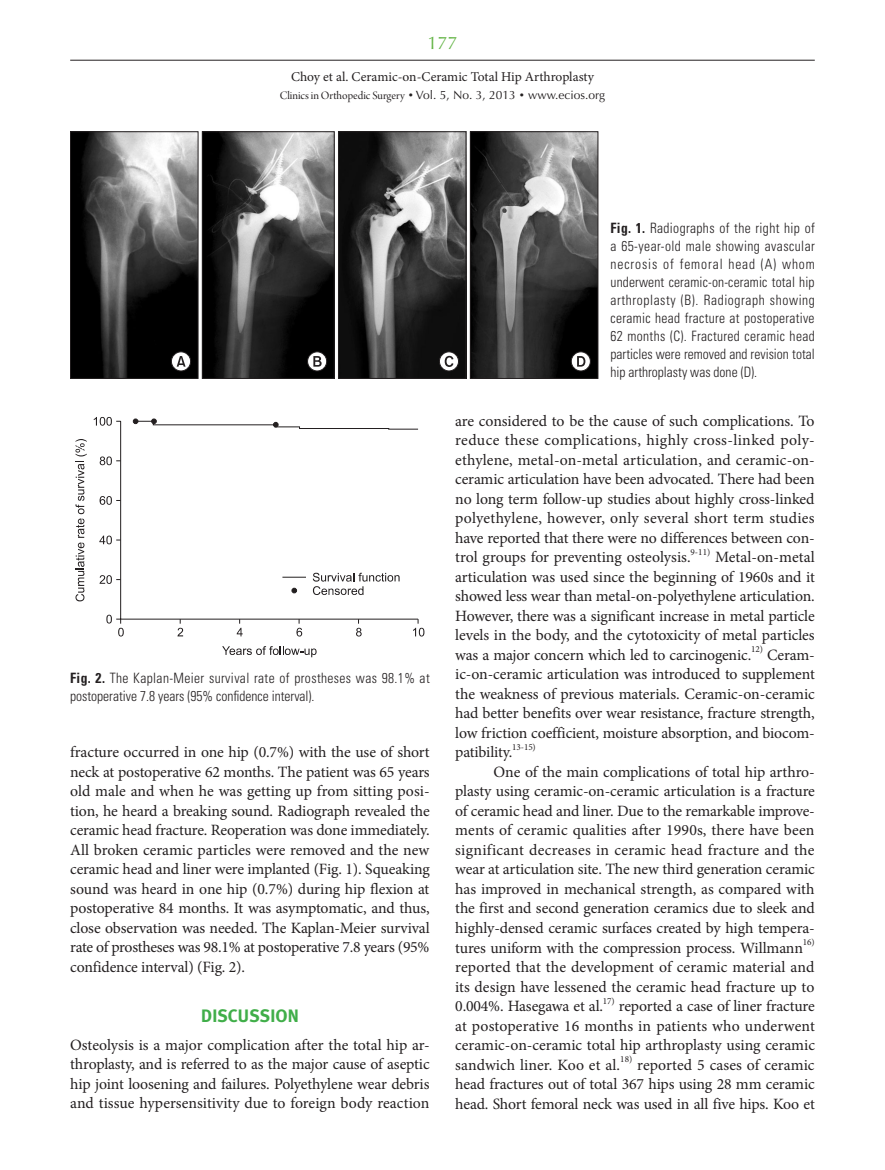
<style>
.page{position:relative;width:885px;height:1170px;background:#fff}
.page>*{position:absolute;margin:0;border:0;box-sizing:border-box;transform-origin:0 0}
.서론{font:700 18px "Meta Plus";letter-spacing:-.01em;color:#40ae49}
.t1{font:18px "Optima LT Std";color:#63b445}
.본문-첫문단{font:15.75px/19.5px "Minion Pro";letter-spacing:-.01em;color:#231f20;text-align:justify}
.본문{font:15.75px/19.5px "Minion Pro";letter-spacing:-.01em;color:#231f20;text-align:justify}
.그림설명{font:300 condensed 14.25px/18px "Univers";color:#231f20;text-align:justify;scale:.95 1}
.그림설명-2{font:300 condensed 14.25px/18px "Univers";letter-spacing:.025em;color:#231f20;scale:.95 1}
.t2{font:13.5px "Minion Pro";color:#231f20}
.t3{font:12px "Optima LT Std";color:#231f20}
.본문-첫문단-2{font:9.15px "Minion Pro";letter-spacing:-.01em;color:#231f20}
.본문-2{font:9.15px "Minion Pro";color:#231f20}
.s1{font-family:"Arno Pro Display"}
.s2{font-size:9px}
.s3{font-weight:700}
</style>
<div class="page">
<hr style="left:70px;top:60px;width:744px;height:1px;background:#231f20">
<svg style="left:70px;top:131px;width:528px;height:247px;background:#4d4d4d"></svg>
<svg style="left:171px;top:352px;width:20px;height:19px"></svg>
<div style="left:171px;top:351px;width:20px;height:20px;border:1px solid #231f20;border-radius:50%"></div>
<svg style="left:177px;top:356px;width:8px;height:10px"></svg>
<svg style="left:307px;top:352px;width:19px;height:19px"></svg>
<div style="left:307px;top:351px;width:20px;height:20px;border:1px solid #231f20;border-radius:50%"></div>
<svg style="left:313px;top:356px;width:8px;height:10px"></svg>
<svg style="left:439px;top:352px;width:19px;height:19px"></svg>
<div style="left:439px;top:351px;width:19px;height:20px;border:1px solid #231f20;border-radius:50%"></div>
<svg style="left:444px;top:356px;width:9px;height:11px"></svg>
<svg style="left:571px;top:352px;width:19px;height:19px"></svg>
<div style="left:571px;top:351px;width:19px;height:20px;border:1px solid #231f20;border-radius:50%"></div>
<svg style="left:577px;top:356px;width:8px;height:10px"></svg>
<svg style="left:116px;top:420px;width:302px;height:200px"></svg>
<svg style="left:118px;top:619px;width:6px;height:17px"></svg>
<svg style="left:94px;top:417px;width:18px;height:8px"></svg>
<svg style="left:413px;top:619px;width:11px;height:17px"></svg>
<svg style="left:75px;top:439px;width:12px;height:162px"></svg>
<svg style="left:222px;top:646px;width:94px;height:11px"></svg>
<svg style="left:106px;top:614px;width:6px;height:9px"></svg>
<svg style="left:313px;top:572px;width:86px;height:23px"></svg>
<svg style="left:282px;top:576px;width:24px;height:1px"></svg>
<svg style="left:291px;top:587px;width:6px;height:6px"></svg>
<svg style="left:100px;top:456px;width:21px;height:9px"></svg>
<svg style="left:100px;top:496px;width:21px;height:8px"></svg>
<svg style="left:99px;top:535px;width:22px;height:9px"></svg>
<svg style="left:99px;top:575px;width:22px;height:9px"></svg>
<svg style="left:177px;top:619px;width:6px;height:17px"></svg>
<svg style="left:237px;top:619px;width:6px;height:17px"></svg>
<svg style="left:296px;top:619px;width:6px;height:17px"></svg>
<svg style="left:356px;top:619px;width:5px;height:17px"></svg>
<svg style="left:133px;top:418px;width:286px;height:12px"></svg>
<p class="t1" style="left:427px;top:32px;width:32px">177</p>
<p class="t2" style="left:291px;top:68px;width:304px">Choy et al. Ceramic-on-Ceramic Total Hip Arthroplasty</p>
<p class="t3" style="left:280px;top:88px;width:327px"><span class="s1">Clinics in Orthopedic Surgery</span> <span class="s2">•</span> Vol. 5, No. 3, 2013 <span class="s2">•</span> www.ecios.org</p>
<p class="그림설명-2" style="left:70px;top:668px;width:380px"><span class="s3">Fig. 2.</span> The Kaplan-Meier survival rate of prostheses was 98.1% at postoperative 7.8 years (95% confidence interval).</p>
<p class="본문-첫문단" style="left:70px;top:742px;width:361px">fracture occurred in one hip (0.7%) with the use of short neck at postoperative 62 months. The patient was 65 years old male and when he was getting up from sitting posi&shy;tion, he heard a breaking sound. Radiograph revealed the ceramic head fracture. Reoperation was done immediately.<br>All broken ceramic particles were removed and the new ceramic head and liner were implanted (Fig. 1). Squeaking sound was heard in one hip (0.7%) during hip flexion at postoperative 84 months. It was asymptomatic, and thus, close observation was needed. The Kaplan-Meier survival rate of prostheses was 98.1% at postoperative 7.8 years (95% confidence interval) (Fig. 2).</p>
<p class="서론" style="left:201px;top:1004px;width:100px">DISCUSSION</p>
<p class="본문-첫문단" style="left:70px;top:1034px;width:361px">Osteolysis is a major complication after the total hip ar&shy;throplasty, and is referred to as the major cause of aseptic hip joint loosening and failures. Polyethylene wear debris and tissue hypersensitivity due to foreign body reaction</p>
<p class="그림설명" style="left:610px;top:218px;width:216px"><span class="s3">Fig. 1.</span> Radiographs of the right hip of a 65-year-old male showing avascular necrosis of femoral head (A) whom underwent ceramic-on-ceramic total hip arthroplasty (B). Radiograph showing ceramic head fracture at postoperative 62 months (C). Fractured ceramic head particles were removed and revision total hip arthroplasty was done (D).</p>
<p class="본문-첫문단" style="left:455px;top:411px;width:361px">are considered to be the cause of such complications. To reduce these complications, highly cross-linked poly&shy;ethylene, metal-on-metal articulation, and ceramic-on&shy;ceramic articulation have been advocated. There had been no long term follow-up studies about highly cross-linked polyethylene, however, only several short term studies have reported that there were no differences between con&shy;trol groups for preventing osteolysis.</p>
<p class="본문-첫문단-2" style="left:690px;top:546px;width:21px">9-11)</p>
<p class="본문-첫문단" style="left:455px;top:547px;width:361px;text-indent:260px">Metal-on-metal articulation was used since the beginning of 1960s and it showed less wear than metal-on-polyethylene articulation.<br>However, there was a significant increase in metal particle levels in the body, and the cytotoxicity of metal particles was a major concern which led to carcinogenic.</p>
<p class="본문-첫문단-2" style="left:751px;top:643px;width:13px">12)</p>
<p class="본문-첫문단" style="left:455px;top:645px;width:361px;text-indent:312px">Ceram&shy;ic-on-ceramic articulation was introduced to supplement the weakness of previous materials. Ceramic-on-ceramic had better benefits over wear resistance, fracture strength, low friction coefficient, moisture absorption, and biocom&shy;patibility.</p>
<p class="본문-첫문단-2" style="left:512px;top:741px;width:25px">13-15)</p>
<p class="본문" style="left:455px;top:762px;width:361px;text-indent:38px">One of the main complications of total hip arthro&shy;plasty using ceramic-on-ceramic articulation is a fracture of ceramic head and liner. Due to the remarkable improve&shy;ments of ceramic qualities after 1990s, there have been significant decreases in ceramic head fracture and the wear at articulation site. The new third generation ceramic has improved in mechanical strength, as compared with the first and second generation ceramics due to sleek and highly-densed ceramic surfaces created by high tempera&shy;tures uniform with the compression process. Willmann</p>
<p class="본문-2" style="left:802px;top:936px;width:13px">16)</p>
<p class="본문" style="left:455px;top:957px;width:361px">reported that the development of ceramic material and its design have lessened the ceramic head fracture up to 0.004%. Hasegawa et al.</p>
<p class="본문-2" style="left:603px;top:994px;width:13px">17)</p>
<p class="본문" style="left:455px;top:996px;width:361px;text-indent:164px">reported a case of liner fracture at postoperative 16 months in patients who underwent ceramic-on-ceramic total hip arthroplasty using ceramic sandwich liner. Koo et al.</p>
<p class="본문-2" style="left:620px;top:1053px;width:14px">18)</p>
<p class="본문" style="left:455px;top:1054px;width:361px;text-indent:182px">reported 5 cases of ceramic head fractures out of total 367 hips using 28 mm ceramic head. Short femoral neck was used in all five hips. Koo et</p>
</div>
